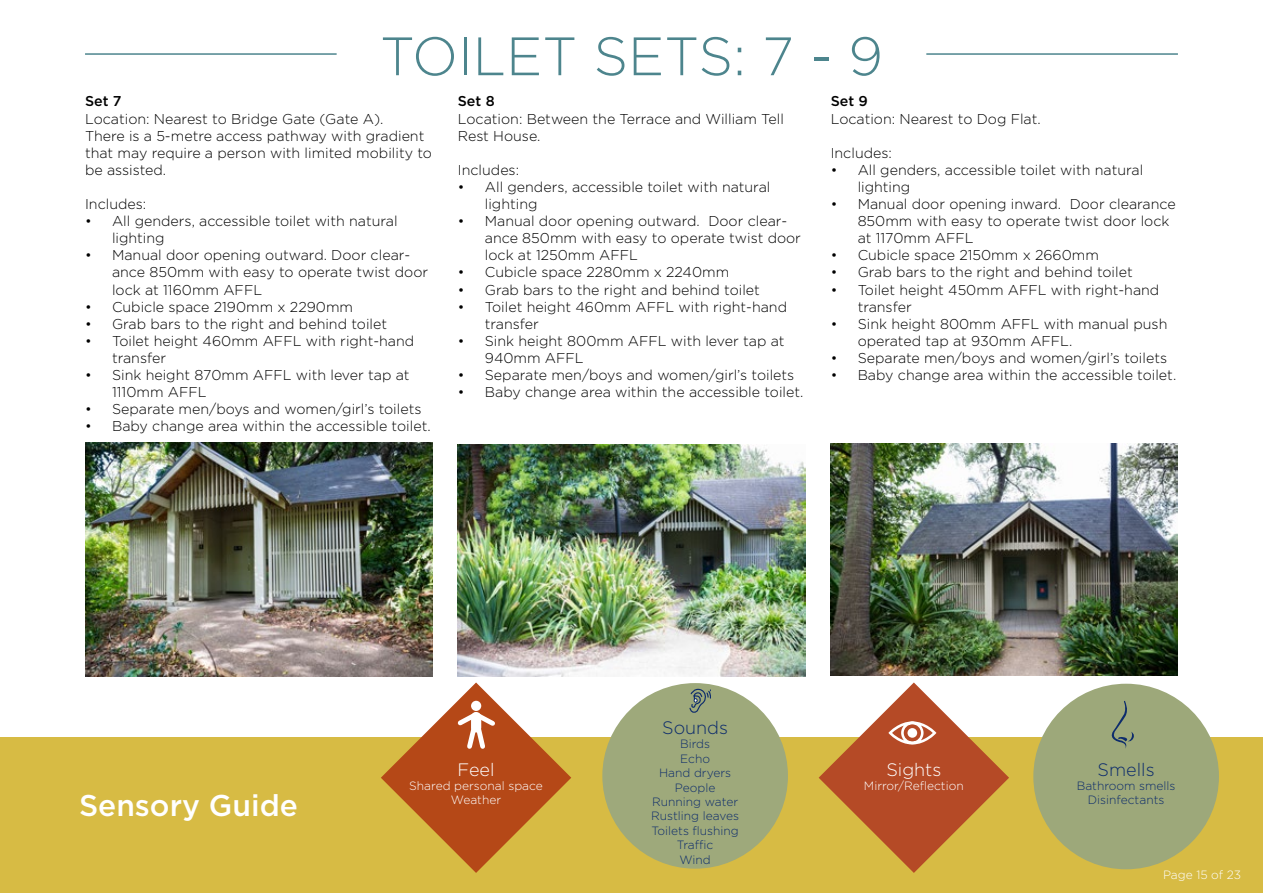
<style>
.page{position:relative;width:1263px;height:893px;background:#fff}
.page>*{position:absolute;margin:0;border:0;box-sizing:border-box;transform-origin:0 0}
.t1{font:300 54px "Gotham";color:#4d858d}
.t2{font:500 30px "Gotham";color:#fff}
.t3{font:300 18px "Gotham";color:#0d2c6c}
.t4{font:300 18px "Gotham";color:#fff}
.t5{font:300 14.25px/17.1px "Gotham";color:#000}
.t6{font:500 14.25px "Gotham";color:#000}
.t7{font:300 12px/14.4px "Gotham";color:#0d2c6c;text-align:center}
.t8{font:300 12px/14.4px "Gotham";color:#fff;text-align:center}
</style>
<div class="page">
<div style="left:0;top:738px;width:1263px;height:155px;background:#d7bb44"></div>
<div style="left:602px;top:683px;width:186px;height:186px;background:#9ea97b;border-radius:50%"></div>
<div style="left:1033px;top:684px;width:186px;height:185px;background:#9da87a;border-radius:50%"></div>
<hr style="left:85px;top:53px;width:252px;height:2px;background:#4d858d">
<hr style="left:926px;top:53px;width:252px;height:2px;background:#4d858d">
<svg style="left:381px;top:682px;width:190px;height:191px"></svg>
<svg style="left:819px;top:682px;width:190px;height:191px"></svg>
<div style="left:907px;top:728px;width:10px;height:10px;background:#fff;border-radius:50%"></div>
<svg style="left:1112px;top:701px;width:22px;height:47px"></svg>
<img style="left:458px;top:445px;width:347px;height:231px">
<img style="left:831px;top:444px;width:347px;height:231px">
<img style="left:85px;top:443px;width:347px;height:233px">
<svg style="left:689px;top:689px;width:22px;height:24px"></svg>
<h1 class="t1" style="left:380px;top:22px;width:504px">TOILET SETS: 7 - 9</h1>
<p class="t6" style="left:85px;top:92px;width:38px">Set 7</p>
<p class="t5" style="left:85px;top:110px;width:348px">Location: Nearest to Bridge Gate (Gate A).<br>There is a 5-metre access pathway with gradient that may require a person with limited mobility to be assisted.</p>
<p class="t5" style="left:85px;top:195px;width:63px">Includes:</p>
<p class="t5" style="left:112px;top:212px;width:287px;text-indent:-27px">• All genders, accessible toilet with natural lighting</p>
<p class="t5" style="left:112px;top:246px;width:318px;text-indent:-27px">• Manual door opening outward. Door clear&shy;ance 850mm with easy to operate twist door lock at 1160mm AFFL</p>
<p class="t5" style="left:85px;top:298px;width:270px">• Cubicle space 2190mm x 2290mm</p>
<p class="t5" style="left:85px;top:315px;width:304px">• Grab bars to the right and behind toilet</p>
<p class="t5" style="left:112px;top:332px;width:304px;text-indent:-27px">• Toilet height 460mm AFFL with right-hand transfer</p>
<p class="t5" style="left:112px;top:366px;width:299px;text-indent:-27px">• Sink height 870mm AFFL with lever tap at<br>1110mm AFFL</p>
<p class="t5" style="left:85px;top:400px;width:338px">• Separate men/boys and women/girl’s toilets</p>
<p class="t5" style="left:85px;top:417px;width:347px">• Baby change area within the accessible toilet.</p>
<p class="t6" style="left:458px;top:92px;width:38px">Set 8</p>
<p class="t5" style="left:458px;top:110px;width:328px">Location: Between the Terrace and William Tell<br>Rest House.</p>
<p class="t5" style="left:458px;top:161px;width:63px">Includes:</p>
<p class="t5" style="left:485px;top:178px;width:287px;text-indent:-27px">• All genders, accessible toilet with natural lighting</p>
<p class="t5" style="left:485px;top:212px;width:318px;text-indent:-27px">• Manual door opening outward. Door clear&shy;ance 850mm with easy to operate twist door lock at 1250mm AFFL</p>
<p class="t5" style="left:458px;top:263px;width:273px">• Cubicle space 2280mm x 2240mm</p>
<p class="t5" style="left:458px;top:281px;width:304px">• Grab bars to the right and behind toilet</p>
<p class="t5" style="left:485px;top:298px;width:304px;text-indent:-27px">• Toilet height 460mm AFFL with right-hand transfer</p>
<p class="t5" style="left:485px;top:332px;width:301px;text-indent:-27px">• Sink height 800mm AFFL with lever tap at<br>940mm AFFL</p>
<p class="t5" style="left:458px;top:366px;width:338px">• Separate men/boys and women/girl’s toilets</p>
<p class="t5" style="left:458px;top:383px;width:347px">• Baby change area within the accessible toilet.</p>
<p class="t6" style="left:831px;top:92px;width:39px">Set 9</p>
<p class="t5" style="left:831px;top:110px;width:211px">Location: Nearest to Dog Flat.</p>
<p class="t5" style="left:831px;top:144px;width:63px">Includes:</p>
<p class="t5" style="left:858px;top:161px;width:287px;text-indent:-27px">• All genders, accessible toilet with natural lighting</p>
<p class="t5" style="left:858px;top:195px;width:320px;text-indent:-27px">• Manual door opening inward. Door clearance<br>850mm with easy to operate twist door lock at 1170mm AFFL</p>
<p class="t5" style="left:831px;top:246px;width:270px">• Cubicle space 2150mm x 2660mm</p>
<p class="t5" style="left:831px;top:263px;width:304px">• Grab bars to the right and behind toilet</p>
<p class="t5" style="left:858px;top:281px;width:303px;text-indent:-27px">• Toilet height 450mm AFFL with right-hand transfer</p>
<p class="t5" style="left:858px;top:315px;width:311px;text-indent:-27px">• Sink height 800mm AFFL with manual push operated tap at 930mm AFFL.</p>
<p class="t5" style="left:831px;top:349px;width:338px">• Separate men/boys and women/girl’s toilets</p>
<p class="t5" style="left:831px;top:366px;width:347px">• Baby change area within the accessible toilet.</p>
<h2 class="t2" style="left:79px;top:786px;width:220px">Sensory Guide</h2>
<p class="t4" style="left:457px;top:758px;width:39px">Feel</p>
<p class="t8" style="left:409px;top:778px;width:135px">Shared personal space<br>Weather</p>
<p class="t3" style="left:662px;top:716px;width:67px">Sounds</p>
<p class="t7" style="left:651px;top:737px;width:89px">Birds<br>Echo<br>Hand dryers<br>People<br>Running water<br>Rustling leaves<br>Toilets flushing<br>Traffic<br>Wind</p>
<p class="t4" style="left:886px;top:758px;width:57px">Sights</p>
<p class="t8" style="left:864px;top:778px;width:101px">Mirror/Reflection</p>
<p class="t3" style="left:1097px;top:758px;width:59px">Smells</p>
<p class="t7" style="left:1077px;top:778px;width:100px">Bathroom smells<br>Disinfectants</p>
<p class="t8" style="left:1163px;top:867px;width:80px">Page 15 of 23</p>
</div>
